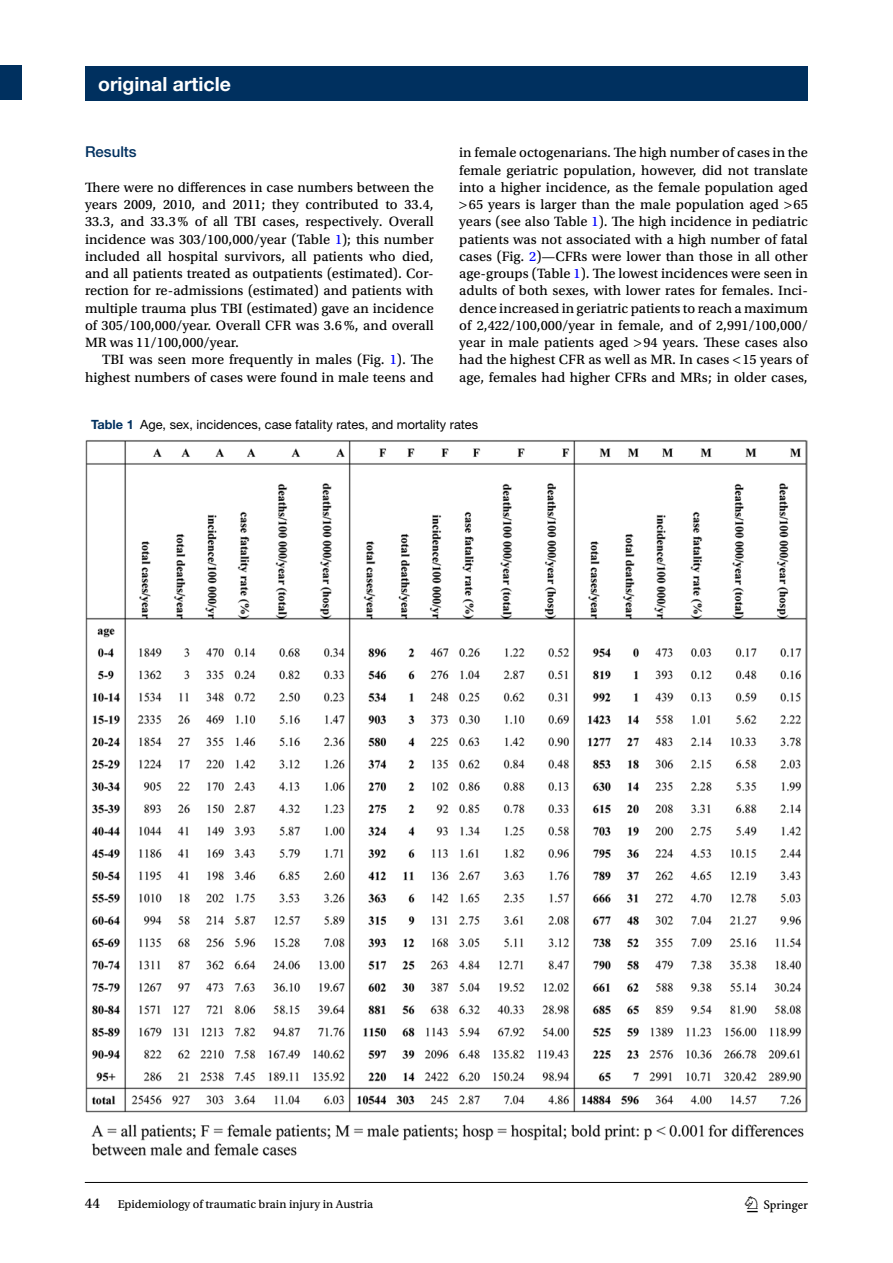
<style>
.page{position:relative;width:893px;height:1263px;background:#fff}
.page>*{position:absolute;margin:0;border:0;box-sizing:border-box;transform-origin:0 0}
.t1{font:22.5px "Springnew";color:#000}
.t2{font:700 19.5px "Helvetica Neue";color:#fff}
.t3{font:500 15px "Helvetica Neue";color:#00305f}
.t4{font:15px "Utopia Std Capt";color:#000}
.t5{font:14.25px/17.2px "Utopia Std Capt";color:#000;text-align:right}
.t6{font:12.75px "Helvetica Neue LT Std";color:#000}
.t7{font:12px "Utopia Std Capt";color:#000}
.s1{color:#00f}
.s2{font-family:"Helvetica Neue";font-weight:700;color:#00305f}
</style>
<div class="page">
<div style="left:85px;top:66px;width:723px;height:34px;background:#00305f"></div>
<div style="left:0;top:66px;width:21px;height:34px;background:#00305f"></div>
<hr style="left:85px;top:1182px;width:723px;height:1px;background:#000">
<img style="left:85px;top:440px;width:723px;height:716px">
<h2 class="t2" style="left:98px;top:72px;width:134px">original article</h2>
<p class="t3" style="left:85px;top:143px;width:53px">Results</p>
<p class="t5" style="left:85px;top:179px;width:350px;text-align:justify">There were no differences in case numbers between the years 2009, 2010, and 2011; they contributed to 33.4, 33.3, and 33.3% of all TBI cases, respectively. Overall incidence was 303/100,000/year (Table <span class="s1">1</span>); this number included all hospital survivors, all patients who died, and all patients treated as outpatients (estimated). Cor&shy;rection for re-admissions (estimated) and patients with multiple trauma plus TBI (estimated) gave an incidence of 305/100,000/year. Overall CFR was 3.6%, and overall MR was 11/100,000/year.</p>
<p class="t5" style="left:85px;top:351px;width:350px">TBI was seen more frequently in males (Fig. <span class="s1">1</span>). The highest numbers of cases were found in male teens and</p>
<p class="t6" style="left:91px;top:417px;width:389px"><span class="s2">Table 1</span> Age, sex, incidences, case fatality rates, and mortality rates</p>
<p class="t5" style="left:459px;top:144px;width:350px">in female octogenarians. The high number of cases in the female geriatric population, however, did not translate into a higher incidence, as the female population aged 65 years is larger than the male population aged 65 years (see also Table <span class="s1">1</span>). The high incidence in pediatric patients was not associated with a high number of fatal cases (Fig. <span class="s1">2</span>)—CFRs were lower than those in all other age-groups (Table <span class="s1">1</span>). The lowest incidences were seen in adults of both sexes, with lower rates for females. Inci&shy;dence increased in geriatric patients to reach a maximum of 2,422/100,000/year in female, and of 2,991/100,000/ year in male patients aged 94 years. These cases also had the highest CFR as well as MR. In cases 15 years of age, females had higher CFRs and MRs; in older cases,</p>
<p class="t4" style="left:85px;top:1195px;width:17px">44</p>
<p class="t7" style="left:118px;top:1198px;width:257px">Epidemiology of traumatic brain injury in Austria</p>
<h1 class="t1" style="left:747px;top:1196px;width:63px">1 3</h1>
</div>
